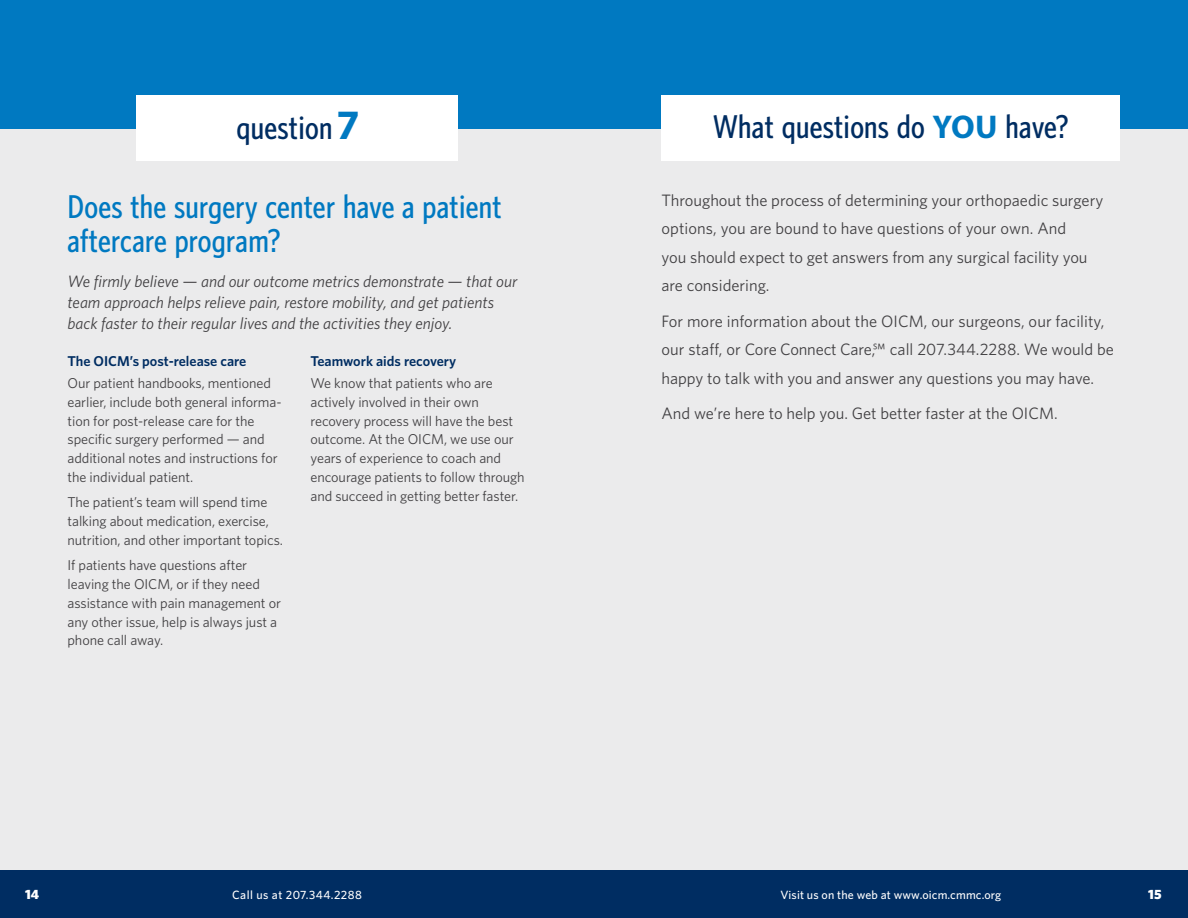
<style>
.page{position:relative;width:1188px;height:918px;background:#fff}
.page>*{position:absolute;margin:0;border:0;box-sizing:border-box;transform-origin:0 0}
.t1{font:500 condensed 30px/34.5px "Whitney";letter-spacing:.01em;color:#0079c1}
.t2{font:500 condensed 30px "Whitney";letter-spacing:.01em;color:#002d62}
.t3{font:16.5px/28.5px "Whitney";color:#414042}
.t4{font:italic 16.5px/21px "Whitney";color:#414042}
.t5{font:14.25px/18.8px "Whitney";letter-spacing:-.005em;color:#414042}
.t6{font:600 14.25px "Whitney";color:#002d62}
.t7{font:500 12px "Whitney";letter-spacing:.01em;color:#fff}
.t8{font:500 12px "Whitney";letter-spacing:.035em;color:#fff}
.t9{font:900 12px "Whitney";color:#fff}
.s1{font-family:"Myriad Pro";font-weight:700;font-stretch:normal;font-size:42px;color:#0079c1}
.s2{font-family:"Myriad Pro";font-weight:700;font-stretch:normal;font-size:33px;color:#0079c1}
</style>
<div class="page">
<div style="left:594px;top:870px;width:594px;height:48px;background:#002d62"></div>
<div style="left:0;top:870px;width:594px;height:48px;background:#002d62"></div>
<div style="left:0;top:0;width:594px;height:870px;background:#ebebec"></div>
<div style="left:0;top:0;width:608px;height:128px;background:#0079c1"></div>
<div style="left:136px;top:96px;width:322px;height:65px;background:#fff"></div>
<div style="left:594px;top:0;width:594px;height:870px;background:#ebebec"></div>
<div style="left:594px;top:0;width:594px;height:128px;background:#0079c1"></div>
<div style="left:662px;top:96px;width:458px;height:65px;background:#fff"></div>
<h1 class="t2" style="left:237px;top:108px;width:125px">question<span class="s1">7</span></h1>
<h1 class="t1" style="left:68px;top:188px;width:436px">Does the surgery center have a patient aftercare program?</h1>
<p class="t4" style="left:68px;top:270px;width:451px">We firmly believe — and our outcome metrics demonstrate — that our team approach helps relieve pain, restore mobility, and get patients back faster to their regular lives and the activities they enjoy.</p>
<p class="t6" style="left:68px;top:352px;width:180px">The OICM’s post-release care</p>
<p class="t5" style="left:68px;top:373px;width:216px">Our patient handbooks, mentioned earlier, include both general informa&shy;tion for post-release care for the specific surgery performed — and additional notes and instructions for the individual patient.</p>
<p class="t5" style="left:68px;top:493px;width:217px">The patient’s team will spend time talking about medication, exercise, nutrition, and other important topics.</p>
<p class="t5" style="left:68px;top:556px;width:215px">If patients have questions after leaving the OICM, or if they need assistance with pain management or any other issue, help is always just a phone call away.</p>
<p class="t6" style="left:311px;top:352px;width:147px">Teamwork aids recovery</p>
<p class="t5" style="left:311px;top:373px;width:216px">We know that patients who are actively involved in their own recovery process will have the best outcome. At the OICM, we use our years of experience to coach and encourage patients to follow through and succeed in getting better faster.</p>
<h1 class="t2" style="left:713px;top:107px;width:357px">What questions do <span class="s2">YOU</span> have?</h1>
<p class="t3" style="left:662px;top:185px;width:443px">Throughout the process of determining your orthopaedic surgery options, you are bound to have questions of your own. And<br>you should expect to get answers from any surgical facility you are considering.</p>
<p class="t3" style="left:662px;top:306px;width:454px">For more information about the OICM, our surgeons, our facility, our staff, or Core Connect Care,℠ call 207.344.2288. We would be happy to talk with you and answer any questions you may have.</p>
<p class="t3" style="left:662px;top:398px;width:398px">And we’re here to help you. Get better faster at the OICM.</p>
<p class="t9" style="left:25px;top:886px;width:16px">14</p>
<p class="t8" style="left:232px;top:887px;width:131px">Call us at 207.344.2288</p>
<p class="t7" style="left:781px;top:887px;width:222px">Visit us on the web at www.oicm.cmmc.org</p>
<p class="t9" style="left:1148px;top:886px;width:15px">15</p>
</div>
